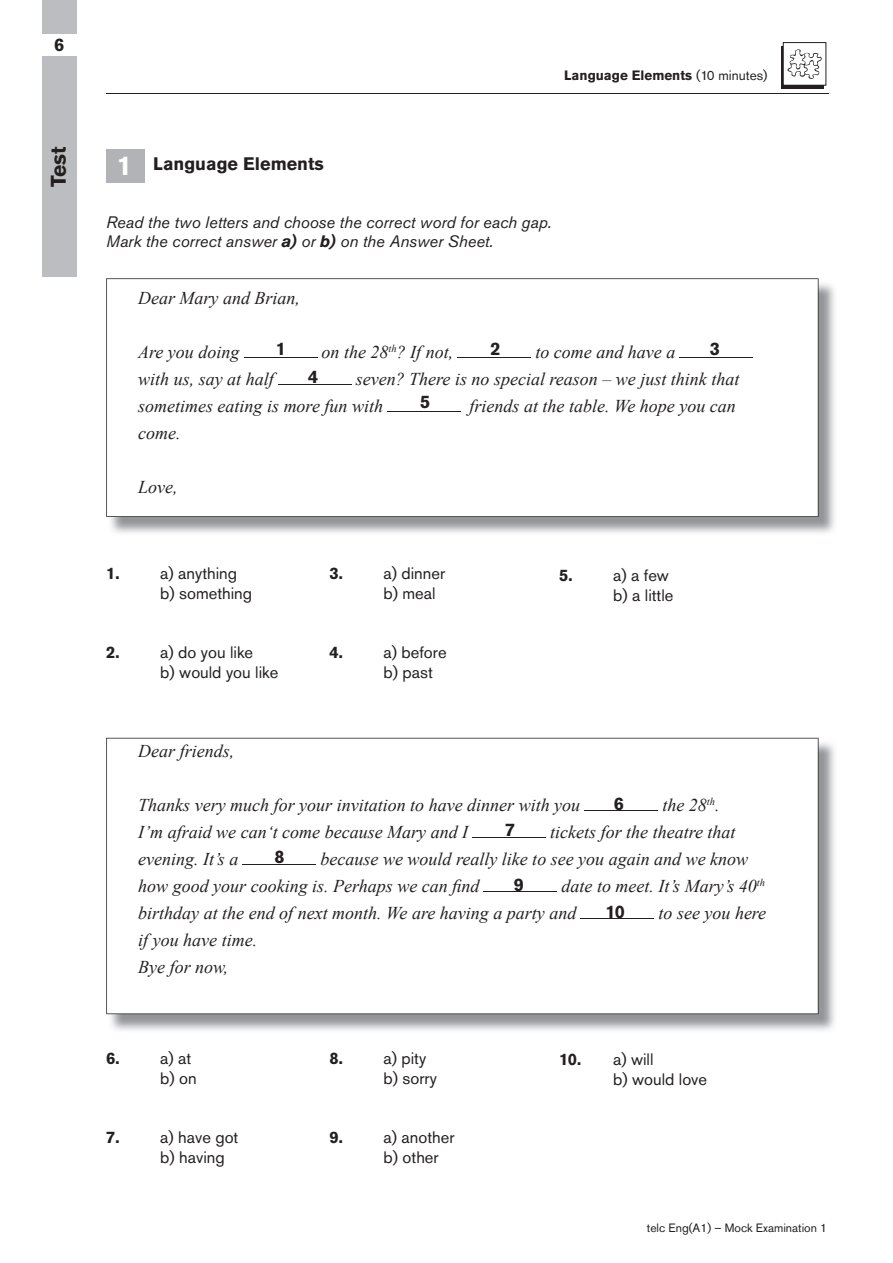
<style>
.page{position:relative;width:893px;height:1263px;background:#fff}
.page>*{position:absolute;margin:0;border:0;box-sizing:border-box;transform-origin:0 0}
.t1{font:700 21px "Akzidenz Grotesk Pro";color:#231f20}
.t2{font:italic 18px/27px "Times New Roman";color:#231f20}
.t3{font:700 18px "Akzidenz Grotesk Pro";color:#231f20}
.t4{font:16.5px/19.8px "Akzidenz Grotesk Pro";color:#231f20}
.t5{font:italic 16.5px/19.5px "Akzidenz Grotesk Pro";color:#231f20}
.t6{font:700 16.5px "Akzidenz Grotesk Pro";color:#231f20}
.t7{font:700 13.5px "Akzidenz Grotesk Pro";color:#231f20}
.t8{font:12px "Akzidenz Grotesk Pro";color:#231f20}
.s1{font-weight:400}
.s2{font-size:27px;color:#fff}
.s3{font-weight:700}
</style>
<div class="page">
<hr style="left:106px;top:94px;width:723px;height:1px;background:#231f20">
<div style="left:43px;top:0;width:34px;height:276px;background:#bcbdc0"></div>
<div style="left:35px;top:34px;width:47px;height:22px;background:#fff"></div>
<img style="left:109px;top:740px;width:726px;height:291px">
<svg style="left:106px;top:738px;width:712px;height:276px"></svg>
<img style="left:110px;top:281px;width:725px;height:252px">
<svg style="left:106px;top:278px;width:712px;height:239px"></svg>
<div style="left:106px;top:149px;width:39px;height:34px;background:#b2b3b7"></div>
<div style="left:781px;top:46px;width:42px;height:42px;background:#231f20"></div>
<div style="left:783px;top:43px;width:43px;height:42px;background:#fff"></div>
<div style="left:783px;top:42px;width:43px;height:43px;border:1px solid #231f20"></div>
<svg style="left:787px;top:49px;width:35px;height:30px"></svg>
<hr style="left:244px;top:357px;width:73px;height:1px;background:#231f20">
<hr style="left:458px;top:357px;width:73px;height:1px;background:#231f20">
<hr style="left:680px;top:357px;width:73px;height:1px;background:#231f20">
<hr style="left:278px;top:384px;width:73px;height:1px;background:#231f20">
<hr style="left:387px;top:411px;width:74px;height:1px;background:#231f20">
<hr style="left:585px;top:810px;width:73px;height:1px;background:#231f20">
<hr style="left:473px;top:837px;width:73px;height:1px;background:#231f20">
<hr style="left:243px;top:864px;width:73px;height:1px;background:#231f20">
<hr style="left:484px;top:891px;width:73px;height:1px;background:#231f20">
<hr style="left:581px;top:918px;width:73px;height:1px;background:#231f20">
<p class="t3" style="left:54px;top:33px;width:12px">6</p>
<p class="t1" style="left:45px;top:187px;width:42px;rotate:-90deg">Test</p>
<p class="t7" style="left:564px;top:66px;width:205px">Language Elements <span class="s1">(10 minutes)</span></p>
<p class="t3" style="left:117px;top:153px;width:208px"><span class="s2">1</span> Language Elements</p>
<p class="t5" style="left:106px;top:212px;width:447px">Read the two letters and choose the correct word for each gap.<br>Mark the correct answer <span class="s3">a)</span> or <span class="s3">b)</span> on the Answer Sheet.</p>
<p class="t2" style="left:138px;top:284px;width:163px">Dear Mary and Brian,</p>
<p class="t2" style="left:138px;top:338px;width:103px">Are you doing</p>
<p class="t2" style="left:322px;top:338px;width:133px">on the 28<sup>th</sup>? If not,</p>
<p class="t2" style="left:535px;top:338px;width:141px">to come and have a</p>
<p class="t2" style="left:138px;top:365px;width:137px">with us, say at half</p>
<p class="t3" style="left:276px;top:337px;width:12px">1</p>
<p class="t3" style="left:490px;top:337px;width:12px">2</p>
<p class="t3" style="left:710px;top:337px;width:12px">3</p>
<p class="t3" style="left:308px;top:365px;width:12px">4</p>
<p class="t2" style="left:138px;top:365px;width:603px;text-indent:218px">seven? There is no special reason – we just think that sometimes eating is more fun with</p>
<p class="t3" style="left:420px;top:390px;width:12px">5</p>
<p class="t2" style="left:470px;top:392px;width:268px">friends at the table. We hope you can</p>
<p class="t2" style="left:138px;top:419px;width:44px">come.</p>
<p class="t2" style="left:138px;top:473px;width:41px">Love,</p>
<p class="t6" style="left:106px;top:563px;width:15px">1.</p>
<p class="t4" style="left:160px;top:563px;width:93px">a) anything b) something</p>
<p class="t6" style="left:106px;top:642px;width:15px">2.</p>
<p class="t4" style="left:160px;top:643px;width:119px">a) do you like<br>b) would you like</p>
<p class="t6" style="left:330px;top:563px;width:15px">3.</p>
<p class="t4" style="left:384px;top:563px;width:63px">a) dinner b) meal</p>
<p class="t6" style="left:330px;top:642px;width:15px">4.</p>
<p class="t4" style="left:384px;top:643px;width:65px">a) before b) past</p>
<p class="t6" style="left:559px;top:564px;width:15px">5.</p>
<p class="t4" style="left:613px;top:565px;width:62px">a) a few b) a little</p>
<p class="t2" style="left:138px;top:737px;width:97px">Dear friends,</p>
<p class="t2" style="left:138px;top:791px;width:443px">Thanks very much for your invitation to have dinner with you</p>
<p class="t2" style="left:662px;top:791px;width:59px">the 28<sup>th</sup>.</p>
<p class="t2" style="left:138px;top:818px;width:331px">I’m afraid we can‘t come because Mary and I</p>
<p class="t2" style="left:550px;top:818px;width:187px">tickets for the theatre that</p>
<p class="t2" style="left:138px;top:845px;width:102px">evening. It’s a</p>
<p class="t3" style="left:614px;top:792px;width:12px">6</p>
<p class="t3" style="left:505px;top:818px;width:12px">7</p>
<p class="t3" style="left:274px;top:845px;width:12px">8</p>
<p class="t2" style="left:138px;top:845px;width:612px;text-indent:182px">because we would really like to see you again and we know how good your cooking is. Perhaps we can find</p>
<p class="t2" style="left:138px;top:872px;width:628px;text-indent:423px">date to meet. It’s Mary’s 40<sup>th </sup>birthday at the end of next month. We are having a party and</p>
<p class="t3" style="left:514px;top:873px;width:12px">9</p>
<p class="t3" style="left:605px;top:900px;width:21px">10</p>
<p class="t2" style="left:658px;top:899px;width:109px">to see you here</p>
<p class="t2" style="left:138px;top:926px;width:120px">if you have time.<br>Bye for now,</p>
<p class="t6" style="left:106px;top:1047px;width:15px">6.</p>
<p class="t4" style="left:160px;top:1048px;width:38px">a) at b) on</p>
<p class="t6" style="left:106px;top:1127px;width:15px">7.</p>
<p class="t4" style="left:160px;top:1127px;width:80px">a) have got b) having</p>
<p class="t6" style="left:330px;top:1047px;width:15px">8.</p>
<p class="t4" style="left:384px;top:1048px;width:55px">a) pity b) sorry</p>
<p class="t6" style="left:330px;top:1127px;width:15px">9.</p>
<p class="t4" style="left:384px;top:1127px;width:72px">a) another b) other</p>
<p class="t4" style="left:613px;top:1049px;width:95px;text-indent:-54px"><span class="s3">10.</span> a) will<br>b) would love</p>
<p class="t8" style="left:647px;top:1220px;width:182px">telc Eng(A1) – Mock Examination 1</p>
</div>
